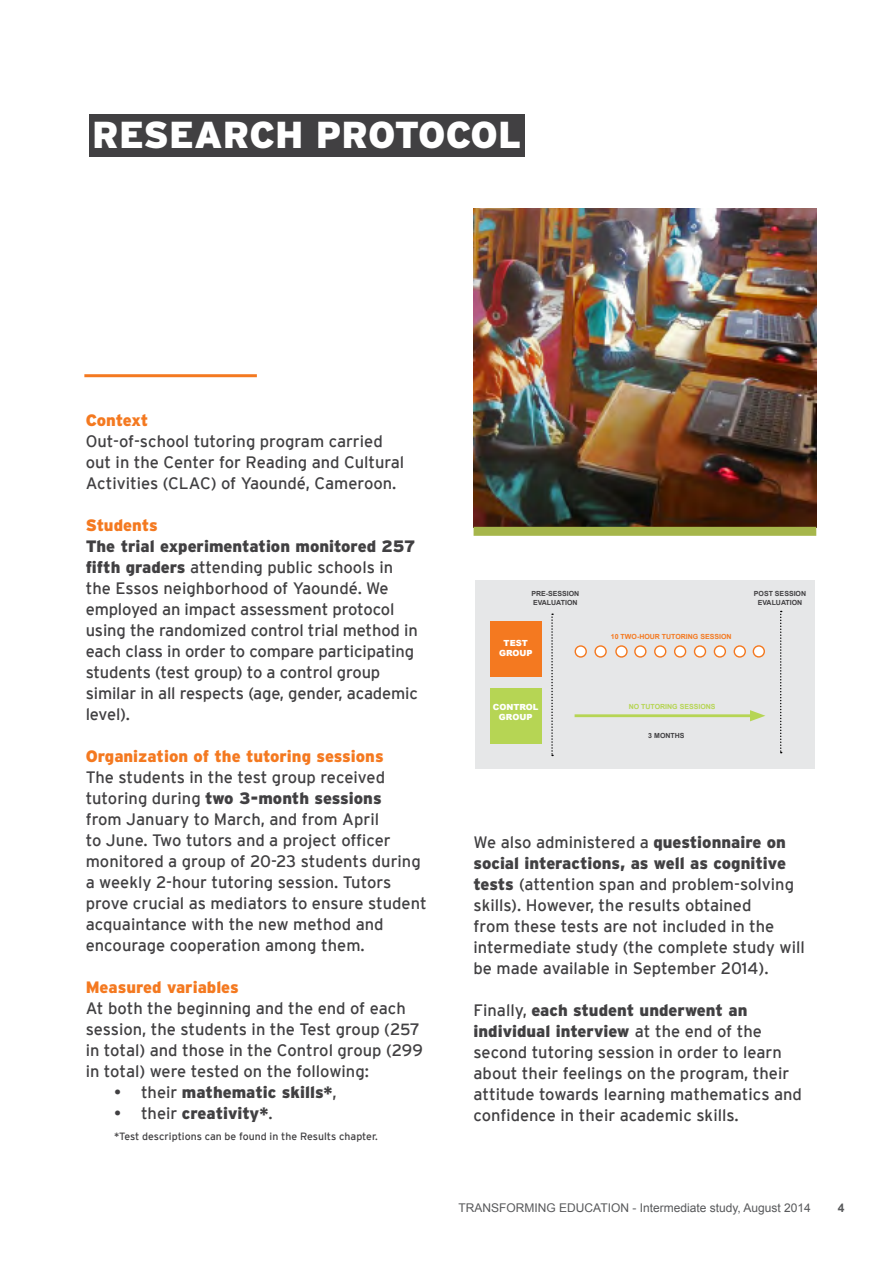
<style>
.page{position:relative;width:893px;height:1263px;background:#fff}
.page>*{position:absolute;margin:0;border:0;box-sizing:border-box;transform-origin:0 0}
.t1{font:900 37.5px "Interstate";color:#fff}
.t2{font:16.5px/21px "Interstate";color:#414042}
.t3{font:900 16.5px "Interstate";color:#f47920}
.t4{font:900 16.5px "Interstate";color:#414042}
.t5{font:12px "Arial";color:#58595b}
.t6{font:700 12px "Arial";color:#58595b}
.t7{font:10.5px "Interstate";color:#414042}
.t8{font:900 8.4px/10.1px "Arial";color:#fff;text-align:center}
.t9{font:700 7.05px/8.4px "Arial";color:#414042}
.t10{font:700 7.05px "Arial";color:#f47920}
.t11{font:700 7.05px "Arial";color:#b6d554}
.s1{font-weight:900}
.s2{font-weight:400}
</style>
<div class="page">
<div style="left:475px;top:580px;width:340px;height:189px;background:#e6e7e8"></div>
<div style="left:89px;top:114px;width:436px;height:43px;background:#414042"></div>
<hr style="left:84px;top:374px;width:173px;height:3px;background:#f47920">
<img style="left:474px;top:208px;width:342px;height:319px">
<div style="left:474px;top:527px;width:342px;height:9px;background:#a6b64b"></div>
<div style="left:490px;top:621px;width:51px;height:56px;background:#f47920"></div>
<div style="left:490px;top:688px;width:51px;height:56px;background:#b6d554"></div>
<svg style="left:551px;top:613px;width:2px;height:143px"></svg>
<hr style="left:575px;top:714px;width:180px;height:3px;background:#b6d554">
<svg style="left:750px;top:710px;width:15px;height:11px"></svg>
<svg style="left:595px;top:646px;width:11px;height:11px"></svg>
<div style="left:594px;top:645px;width:13px;height:13px;border:1px solid #f47920;border-radius:50%"></div>
<svg style="left:616px;top:646px;width:11px;height:11px"></svg>
<div style="left:615px;top:645px;width:13px;height:13px;border:1px solid #f47920;border-radius:50%"></div>
<svg style="left:635px;top:646px;width:11px;height:11px"></svg>
<div style="left:634px;top:645px;width:12px;height:13px;border:1px solid #f47920;border-radius:50%"></div>
<svg style="left:655px;top:646px;width:11px;height:11px"></svg>
<div style="left:654px;top:645px;width:12px;height:13px;border:1px solid #f47920;border-radius:50%"></div>
<svg style="left:675px;top:646px;width:11px;height:11px"></svg>
<div style="left:674px;top:645px;width:12px;height:13px;border:1px solid #f47920;border-radius:50%"></div>
<svg style="left:694px;top:646px;width:11px;height:11px"></svg>
<div style="left:694px;top:645px;width:12px;height:13px;border:1px solid #f47920;border-radius:50%"></div>
<svg style="left:714px;top:646px;width:11px;height:11px"></svg>
<div style="left:714px;top:645px;width:12px;height:13px;border:1px solid #f47920;border-radius:50%"></div>
<svg style="left:734px;top:646px;width:11px;height:11px"></svg>
<div style="left:734px;top:645px;width:12px;height:13px;border:1px solid #f47920;border-radius:50%"></div>
<svg style="left:575px;top:646px;width:11px;height:11px"></svg>
<div style="left:575px;top:645px;width:12px;height:13px;border:1px solid #f47920;border-radius:50%"></div>
<svg style="left:753px;top:646px;width:11px;height:11px"></svg>
<div style="left:753px;top:645px;width:12px;height:13px;border:1px solid #f47920;border-radius:50%"></div>
<svg style="left:780px;top:611px;width:2px;height:142px"></svg>
<p class="t1" style="left:92px;top:114px;width:430px">RESEARCH PROTOCOL</p>
<p class="t3" style="left:86px;top:411px;width:64px">Context</p>
<p class="t2" style="left:86px;top:431px;width:320px">Out-of-school tutoring program carried out in the Center for Reading and Cultural<br>Activities (CLAC) of Yaoundé, Cameroon.</p>
<p class="t3" style="left:86px;top:516px;width:73px">Students</p>
<p class="t2" style="left:86px;top:536px;width:334px"><span class="s1">The trial experimentation monitored 257 fifth graders</span> attending public schools in the Essos neighborhood of Yaoundé. We employed an impact assessment protocol using the randomized control trial method in each class in order to compare participating students (test group) to a control group similar in all respects (age, gender, academic level).</p>
<p class="t3" style="left:86px;top:747px;width:299px">Organization of the tutoring sessions</p>
<p class="t2" style="left:86px;top:767px;width:342px">The students in the test group received tutoring during <span class="s1">two 3-month sessions<br></span>from January to March, and from April<br>to June. Two tutors and a project officer monitored a group of 20-23 students during a weekly 2-hour tutoring session. Tutors prove crucial as mediators to ensure student acquaintance with the new method and encourage cooperation among them.</p>
<p class="t3" style="left:86px;top:978px;width:155px">Measured variables</p>
<p class="t2" style="left:86px;top:998px;width:339px">At both the beginning and the end of each session, the students in the Test group (257 in total) and those in the Control group (299 in total) were tested on the following:</p>
<p class="t4" style="left:114px;top:1083px;width:224px"><span class="s2">• their</span> mathematic skills*<span class="s2">,</span></p>
<p class="t4" style="left:114px;top:1104px;width:160px"><span class="s2">• their</span> creativity*<span class="s2">.</span></p>
<p class="t7" style="left:114px;top:1130px;width:265px">*Test descriptions can be found in the Results chapter.</p>
<p class="t9" style="left:531px;top:590px;width:49px">PRE-SESSION<br>EVALUATION</p>
<p class="t9" style="left:754px;top:590px;width:54px;text-align:center">POST SESSION<br>EVALUATION</p>
<p class="t8" style="left:499px;top:637px;width:35px">TEST<br>GROUP</p>
<p class="t8" style="left:493px;top:702px;width:47px">CONTROL<br>GROUP</p>
<p class="t10" style="left:611px;top:632px;width:122px">10 TWO-HOUR TUTORING SESSION</p>
<p class="t11" style="left:629px;top:702px;width:88px">NO TUTORING SESSIONS</p>
<p class="t9" style="left:648px;top:732px;width:38px">3 MONTHS</p>
<p class="t2" style="left:474px;top:832px;width:333px">We also administered a <span class="s1">questionnaire on social interactions, as well as cognitive tests</span> (attention span and problem-solving skills). However, the results obtained<br>from these tests are not included in the intermediate study (the complete study will be made available in September 2014).</p>
<p class="t2" style="left:474px;top:1000px;width:330px">Finally, <span class="s1">each student underwent an individual interview</span> at the end of the second tutoring session in order to learn about their feelings on the program, their attitude towards learning mathematics and confidence in their academic skills.</p>
<p class="t5" style="left:459px;top:1200px;width:354px">TRANSFORMING EDUCATION - Intermediate study, August 2014</p>
<p class="t6" style="left:838px;top:1200px;width:8px">4</p>
</div>
